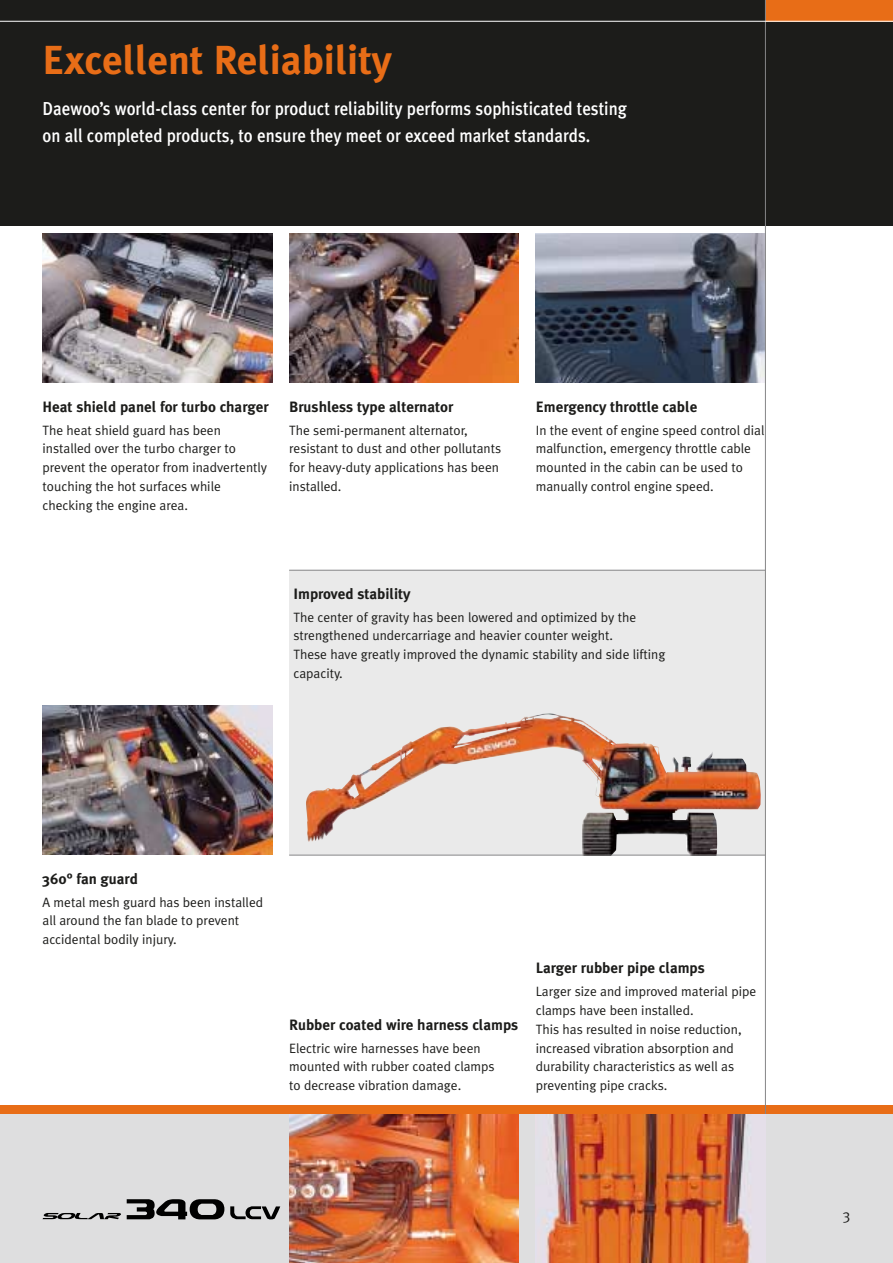
<style>
.page{position:relative;width:893px;height:1263px;background:#fff}
.page>*{position:absolute;margin:0;border:0;box-sizing:border-box;transform-origin:0 0}
.t1{font:700 40.5px "Meta Plus";color:#e86d17}
.t2{font:500 18.75px/27px "Meta Plus";color:#fff;scale:.9 1}
.t3{font:700 15px "Meta Plus";color:#1c1c1a}
.t4{font:15px "Meta Plus Normal";color:#1c1c1a}
.t5{font:13.5px/18.8px "Meta Plus Normal";color:#1c1c1a}
</style>
<div class="page">
<div style="left:289px;top:570px;width:476px;height:285px;background:#eaeaea"></div>
<img style="left:306px;top:747px;width:454px;height:108px">
<hr style="left:289px;top:855px;width:476px;height:1px;background:#868687">
<hr style="left:289px;top:570px;width:476px;height:1px;background:#868687">
<img style="left:536px;top:234px;width:229px;height:149px">
<img style="left:43px;top:234px;width:229px;height:149px">
<img style="left:289px;top:234px;width:230px;height:149px">
<img style="left:43px;top:706px;width:229px;height:149px">
<div style="left:0;top:1114px;width:893px;height:149px;background:#dededf"></div>
<div style="left:0;top:1106px;width:893px;height:8px;background:#e86d17"></div>
<div style="left:0;top:0;width:893px;height:225px;background:#1c1c1a"></div>
<div style="left:765px;top:0;width:128px;height:21px;background:#e86d17"></div>
<hr style="left:765px;top:0;width:1px;height:1263px;background:#868687">
<hr style="left:0;top:21px;width:893px;height:1px;background:#fff">
<img style="left:536px;top:1114px;width:217px;height:149px">
<img style="left:289px;top:1114px;width:230px;height:149px">
<svg style="left:230px;top:1206px;width:50px;height:13px"></svg>
<svg style="left:43px;top:1213px;width:78px;height:6px"></svg>
<svg style="left:127px;top:1199px;width:97px;height:20px"></svg>
<h1 class="t1" style="left:43px;top:46px;width:351px">Excellent Reliability</h1>
<h2 class="t2" style="left:43px;top:97px;width:651px">Daewoo’s world-class center for product reliability performs sophisticated testing on all completed products, to ensure they meet or exceed market standards.</h2>
<p class="t3" style="left:43px;top:401px;width:228px">Heat shield panel for turbo charger</p>
<p class="t5" style="left:43px;top:422px;width:226px">The heat shield guard has been installed over the turbo charger to prevent the operator from inadvertently touching the hot surfaces while checking the engine area.</p>
<p class="t3" style="left:289px;top:401px;width:166px">Brushless type alternator</p>
<p class="t5" style="left:289px;top:422px;width:214px">The semi-permanent alternator, resistant to dust and other pollutants for heavy-duty applications has been installed.</p>
<p class="t3" style="left:536px;top:401px;width:163px">Emergency throttle cable</p>
<p class="t5" style="left:536px;top:422px;width:230px">In the event of engine speed control dial malfunction, emergency throttle cable mounted in the cabin can be used to manually control engine speed.</p>
<p class="t3" style="left:293px;top:588px;width:119px">Improved stability</p>
<p class="t5" style="left:293px;top:609px;width:373px">The center of gravity has been lowered and optimized by the strengthened undercarriage and heavier counter weight.<br>These have greatly improved the dynamic stability and side lifting capacity.</p>
<p class="t3" style="left:43px;top:873px;width:97px">360° fan guard</p>
<p class="t5" style="left:43px;top:894px;width:222px">A metal mesh guard has been installed all around the fan blade to prevent accidental bodily injury.</p>
<p class="t3" style="left:289px;top:1019px;width:231px">Rubber coated wire harness clamps</p>
<p class="t5" style="left:289px;top:1040px;width:207px">Electric wire harnesses have been mounted with rubber coated clamps to decrease vibration damage.</p>
<p class="t3" style="left:536px;top:963px;width:171px">Larger rubber pipe clamps</p>
<p class="t5" style="left:536px;top:984px;width:222px">Larger size and improved material pipe clamps have been installed.<br>This has resulted in noise reduction, increased vibration absorption and durability characteristics as well as preventing pipe cracks.</p>
<p class="t4" style="left:842px;top:1209px;width:10px">3</p>
</div>
